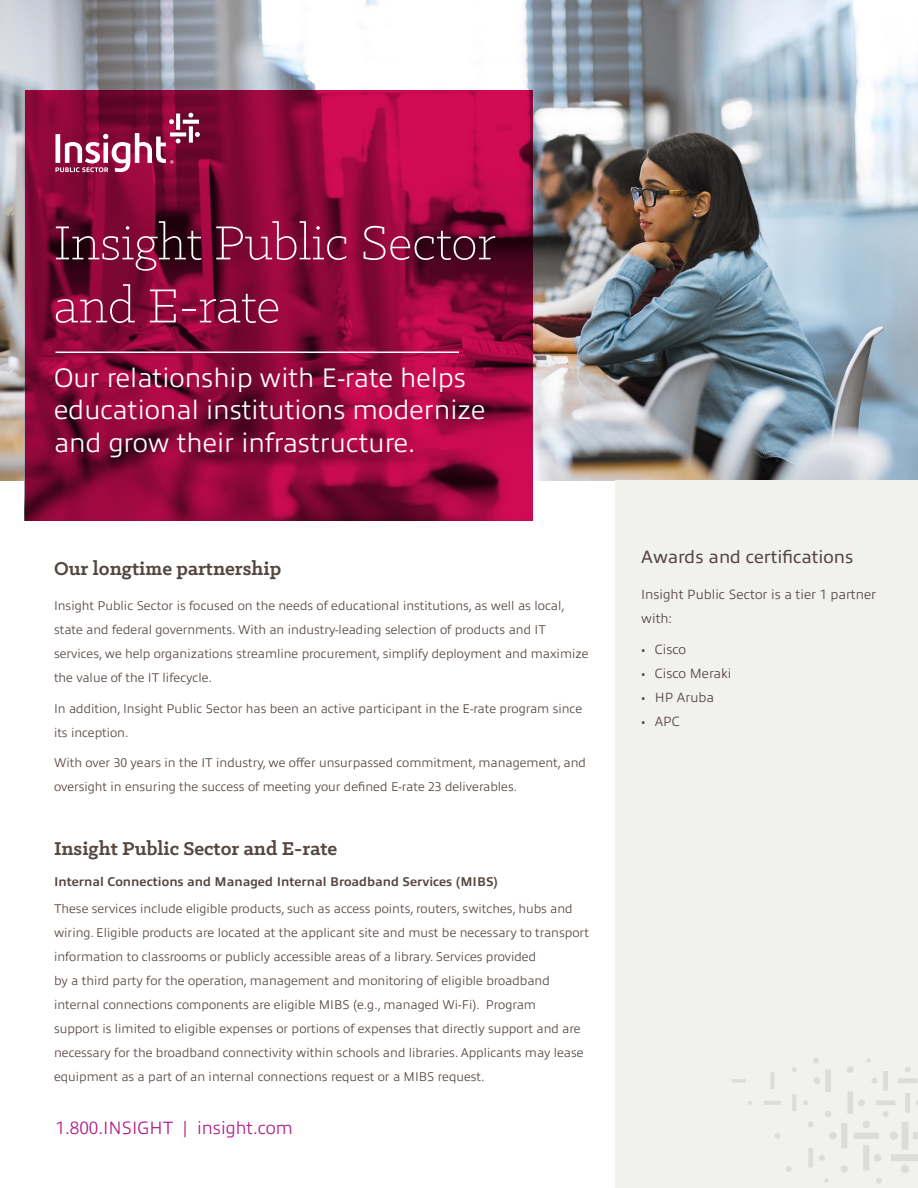
<style>
.page{position:relative;width:918px;height:1188px;background:#fff}
.page>*{position:absolute;margin:0;border:0;box-sizing:border-box;transform-origin:0 0}
.t1{font:300 54px/63px "Klinic Slab";color:#fff}
.t2{font:300 27px/32.4px "Allumi Pro";color:#fff}
.Paragraph_Style_Head{font:700 21px "Klinic Slab";color:#544640}
.t3{font:300 18px "Allumi Pro";color:#b11c89}
.t4{font:18px "Allumi Pro";color:#544640}
.t5{font:300 13.5px/24px "Allumi Pro";color:#544640}
.Paragraph_Style_Head-2{font:300 12.75px/24px "Allumi Pro";color:#544640}
.t6{font:700 12.75px "Allumi Pro";color:#544640}
</style>
<div class="page">
<img style="left:0;top:0;width:918px;height:480px">
<svg style="left:25px;top:90px;width:507px;height:431px;background:#8e083a"></svg>
<div style="left:615px;top:480px;width:303px;height:708px;background:#f1f1ee"></div>
<hr style="left:56px;top:352px;width:403px;height:1px;background:#fff">
<svg style="left:56px;top:113px;width:144px;height:59px"></svg>
<svg style="left:732px;top:1057px;width:186px;height:127px"></svg>
<p class="t1" style="left:54px;top:210px;width:443px">Insight Public Sector and E-rate</p>
<p class="t2" style="left:54px;top:359px;width:433px">Our relationship with E-rate helps educational institutions modernize and grow their infrastructure.</p>
<p class="Paragraph_Style_Head" style="left:54px;top:554px;width:229px">Our longtime partnership</p>
<p class="Paragraph_Style_Head-2" style="left:54px;top:592px;width:536px">Insight Public Sector is focused on the needs of educational institutions, as well as local, state and federal governments. With an industry-leading selection of products and IT services, we help organizations streamline procurement, simplify deployment and maximize the value of the IT lifecycle.</p>
<p class="Paragraph_Style_Head-2" style="left:54px;top:695px;width:530px">In addition, Insight Public Sector has been an active participant in the E-rate program since its inception.</p>
<p class="Paragraph_Style_Head-2" style="left:54px;top:750px;width:534px">With over 30 years in the IT industry, we offer unsurpassed commitment, management, and oversight in ensuring the success of meeting your defined E-rate 23 deliverables.</p>
<p class="Paragraph_Style_Head" style="left:54px;top:835px;width:285px">Insight Public Sector and E-rate</p>
<p class="t6" style="left:54px;top:872px;width:446px">Internal Connections and Managed Internal Broadband Services (MIBS)</p>
<p class="Paragraph_Style_Head-2" style="left:54px;top:895px;width:536px">These services include eligible products, such as access points, routers, switches, hubs and wiring. Eligible products are located at the applicant site and must be necessary to transport information to classrooms or publicly accessible areas of a library. Services provided<br>by a third party for the operation, management and monitoring of eligible broadband internal connections components are eligible MIBS (e.g., managed Wi-Fi). Program<br>support is limited to eligible expenses or portions of expenses that directly support and are necessary for the broadband connectivity within schools and libraries. Applicants may lease equipment as a part of an internal connections request or a MIBS request.</p>
<h3 class="t3" style="left:56px;top:1115px;width:239px">1.800.INSIGHT | insight.com</h3>
<p class="t4" style="left:641px;top:544px;width:214px">Awards and certifications</p>
<p class="t5" style="left:641px;top:581px;width:237px">Insight Public Sector is a tier 1 partner with:</p>
<p class="t5" style="left:641px;top:636px;width:46px">• Cisco</p>
<p class="t5" style="left:641px;top:660px;width:92px">• Cisco Meraki</p>
<p class="t5" style="left:641px;top:684px;width:74px">• HP Aruba</p>
<p class="t5" style="left:641px;top:708px;width:40px">• APC</p>
</div>
